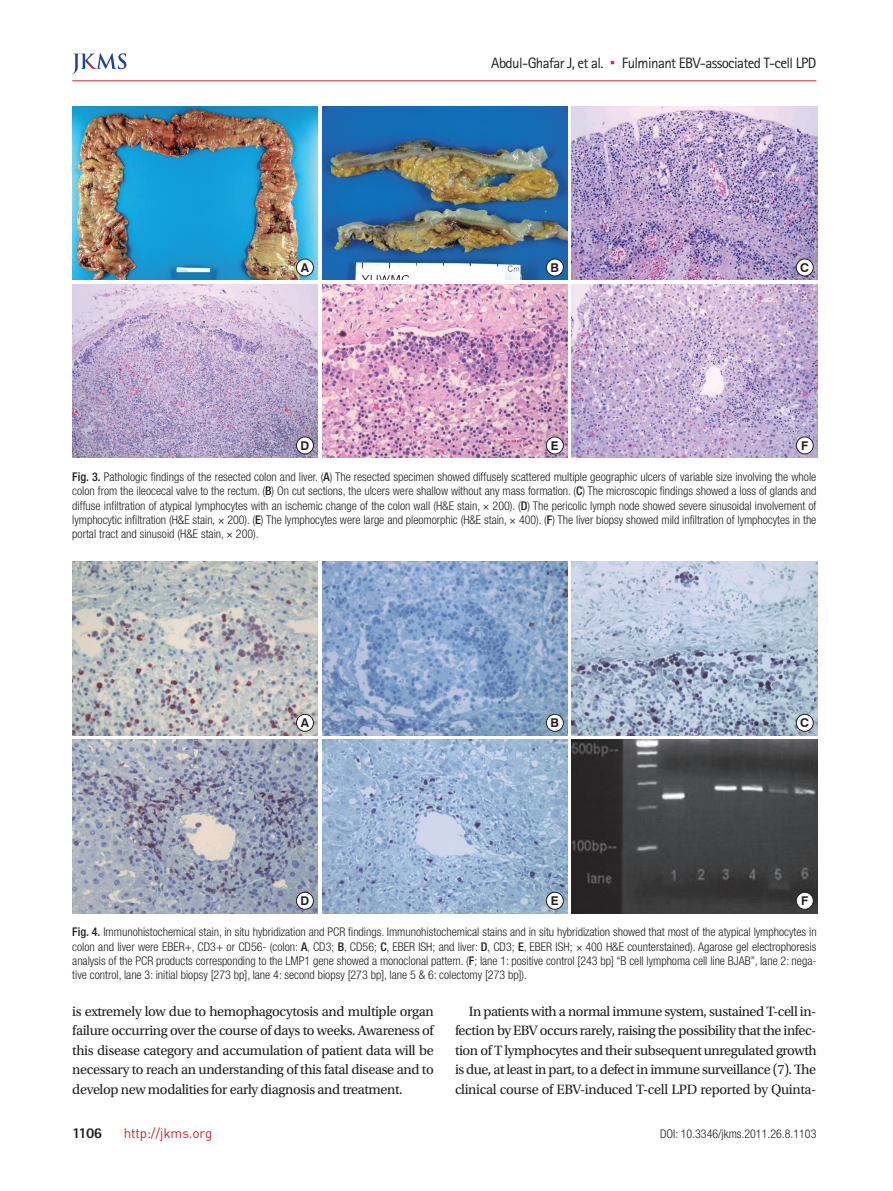
<style>
.page{position:relative;width:893px;height:1191px;background:#fff}
.page>*{position:absolute;margin:0;border:0;box-sizing:border-box;transform-origin:0 0}
.t1{font:15px "Rotis Sans Serif Std";letter-spacing:-.04em;color:#231f20}
.t2{font:800 15px "Rotis Sans Serif Std";color:#231f20}
.본문{font:14.25px/19.5px "Utopia Std";letter-spacing:-.025em;color:#231f20;text-align:justify}
.t3{font:13.5px "Dinreg";letter-spacing:-.01em;color:#d1232a}
.t4{font:700 12.15px "Swiss 721 BT";color:#231f20}
.표_그림_캡션{font:300 condensed 12px/14.4px "Helvetica Neue LT Std";color:#231f20;text-align:justify}
.s1{font-family:"Dotum";color:#d1232a}
.s2{font-weight:500}
.s3{font-family:"Utopia Std";font-weight:400;font-stretch:normal}
</style>
<div class="page">
<hr style="left:72px;top:80px;width:744px;height:1px;background:#d1232a">
<svg style="left:72px;top:53px;width:54px;height:21px"></svg>
<img style="left:72px;top:107px;width:245px;height:173px">
<div style="left:296px;top:259px;width:17px;height:17px;background:#fff;border-radius:50%"></div>
<div style="left:296px;top:259px;width:18px;height:17px;border:1px solid #231f20;border-radius:50%"></div>
<img style="left:572px;top:107px;width:245px;height:173px">
<div style="left:796px;top:259px;width:17px;height:17px;background:#fff;border-radius:50%"></div>
<div style="left:796px;top:259px;width:17px;height:17px;border:1px solid #231f20;border-radius:50%"></div>
<img style="left:322px;top:107px;width:245px;height:173px">
<div style="left:546px;top:259px;width:17px;height:17px;background:#fff;border-radius:50%"></div>
<div style="left:546px;top:259px;width:18px;height:17px;border:1px solid #231f20;border-radius:50%"></div>
<img style="left:72px;top:284px;width:245px;height:174px">
<div style="left:296px;top:437px;width:17px;height:17px;background:#fff;border-radius:50%"></div>
<div style="left:296px;top:437px;width:18px;height:17px;border:1px solid #231f20;border-radius:50%"></div>
<img style="left:572px;top:284px;width:245px;height:174px">
<div style="left:796px;top:437px;width:17px;height:17px;background:#fff;border-radius:50%"></div>
<div style="left:796px;top:437px;width:17px;height:17px;border:1px solid #231f20;border-radius:50%"></div>
<img style="left:322px;top:284px;width:245px;height:174px">
<div style="left:546px;top:437px;width:17px;height:17px;background:#fff;border-radius:50%"></div>
<div style="left:546px;top:437px;width:18px;height:17px;border:1px solid #231f20;border-radius:50%"></div>
<img style="left:72px;top:562px;width:245px;height:173px">
<div style="left:296px;top:714px;width:17px;height:17px;background:#fff;border-radius:50%"></div>
<div style="left:296px;top:714px;width:18px;height:17px;border:1px solid #231f20;border-radius:50%"></div>
<img style="left:572px;top:562px;width:245px;height:173px">
<div style="left:796px;top:714px;width:17px;height:17px;background:#fff;border-radius:50%"></div>
<div style="left:796px;top:714px;width:17px;height:17px;border:1px solid #231f20;border-radius:50%"></div>
<img style="left:322px;top:562px;width:245px;height:173px">
<div style="left:546px;top:714px;width:17px;height:17px;background:#fff;border-radius:50%"></div>
<div style="left:546px;top:714px;width:18px;height:17px;border:1px solid #231f20;border-radius:50%"></div>
<img style="left:72px;top:740px;width:245px;height:173px">
<div style="left:296px;top:892px;width:17px;height:17px;background:#fff;border-radius:50%"></div>
<div style="left:296px;top:892px;width:18px;height:17px;border:1px solid #231f20;border-radius:50%"></div>
<img style="left:572px;top:740px;width:245px;height:173px">
<div style="left:796px;top:892px;width:17px;height:17px;background:#fff;border-radius:50%"></div>
<div style="left:796px;top:892px;width:17px;height:17px;border:1px solid #231f20;border-radius:50%"></div>
<img style="left:322px;top:740px;width:245px;height:173px">
<div style="left:546px;top:892px;width:17px;height:17px;background:#fff;border-radius:50%"></div>
<div style="left:546px;top:892px;width:18px;height:17px;border:1px solid #231f20;border-radius:50%"></div>
<p class="t1" style="left:491px;top:54px;width:327px">Abdul-Ghafar J, et al. <span class="s1">•</span> Fulminant EBV-associated T-cell LPD</p>
<p class="t4" style="left:301px;top:260px;width:10px">A</p>
<p class="t4" style="left:551px;top:260px;width:10px">B</p>
<p class="t4" style="left:800px;top:260px;width:10px">C</p>
<p class="t4" style="left:301px;top:438px;width:10px">D</p>
<p class="t4" style="left:551px;top:438px;width:9px">E</p>
<p class="t4" style="left:801px;top:438px;width:9px">F</p>
<p class="표_그림_캡션" style="left:72px;top:469px;width:746px"><span class="s2">Fig. 3.</span> Pathologic findings of the resected colon and liver. (<span class="s2">A</span>) The resected specimen showed diffusely scattered multiple geographic ulcers of variable size involving the whole colon from the ileocecal valve to the rectum. (<span class="s2">B</span>) On cut sections, the ulcers were shallow without any mass formation. (<span class="s2">C</span>) The microscopic findings showed a loss of glands and diffuse infiltration of atypical lymphocytes with an ischemic change of the colon wall (H&amp;E stain, <span class="s3">×</span> 200). (<span class="s2">D</span>) The pericolic lymph node showed severe sinusoidal involvement of lymphocytic infiltration (H&amp;E stain, <span class="s3">×</span> 200). (<span class="s2">E</span>) The lymphocytes were large and pleomorphic (H&amp;E stain, <span class="s3">×</span> 400). (<span class="s2">F</span>) The liver biopsy showed mild infiltration of lymphocytes in the portal tract and sinusoid (H&amp;E stain, <span class="s3">×</span> 200).</p>
<p class="t4" style="left:301px;top:715px;width:10px">A</p>
<p class="t4" style="left:551px;top:715px;width:10px">B</p>
<p class="t4" style="left:800px;top:715px;width:10px">C</p>
<p class="t4" style="left:301px;top:893px;width:10px">D</p>
<p class="t4" style="left:551px;top:893px;width:9px">E</p>
<p class="t4" style="left:801px;top:893px;width:9px">F</p>
<p class="표_그림_캡션" style="left:72px;top:924px;width:746px"><span class="s2">Fig. 4.</span> Immunohistochemical stain, in situ hybridization and PCR findings. Immunohistochemical stains and in situ hybridization showed that most of the atypical lymphocytes in colon and liver were EBER+, CD3+ or CD56- (colon: <span class="s2">A</span>, CD3; <span class="s2">B</span>, CD56; <span class="s2">C</span>, EBER ISH; and liver: <span class="s2">D</span>, CD3; <span class="s2">E</span>, EBER ISH; <span class="s3">×</span> 400 H&amp;E counterstained). Agarose gel electrophoresis analysis of the PCR products corresponding to the LMP1 gene showed a monoclonal pattern. (<span class="s2">F</span>; lane 1: positive control [243 bp] “B cell lymphoma cell line BJAB”, lane 2: nega&shy;tive control, lane 3: initial biopsy [273 bp], lane 4: second biopsy [273 bp], lane 5 &amp; 6: colectomy [273 bp]).</p>
<p class="본문" style="left:72px;top:1001px;width:363px">is extremely low due to hemophagocytosis and multiple organ failure occurring over the course of days to weeks. Awareness of this disease category and accumulation of patient data will be necessary to reach an understanding of this fatal disease and to develop new modalities for early diagnosis and treatment.</p>
<p class="본문" style="left:455px;top:1001px;width:363px;text-indent:14px">In patients with a normal immune system, sustained T-cell in&shy;fection by EBV occurs rarely, raising the possibility that the infec&shy;tion of T lymphocytes and their subsequent unregulated growth is due, at least in part, to a defect in immune surveillance (7). The clinical course of EBV-induced T-cell LPD reported by Quinta-</p>
<p class="t2" style="left:72px;top:1123px;width:32px">1106</p>
<p class="t3" style="left:124px;top:1124px;width:90px">http://jkms.org</p>
<p class="표_그림_캡션" style="left:660px;top:1126px;width:158px">DOI: 10.3346/jkms.2011.26.8.1103</p>
</div>
